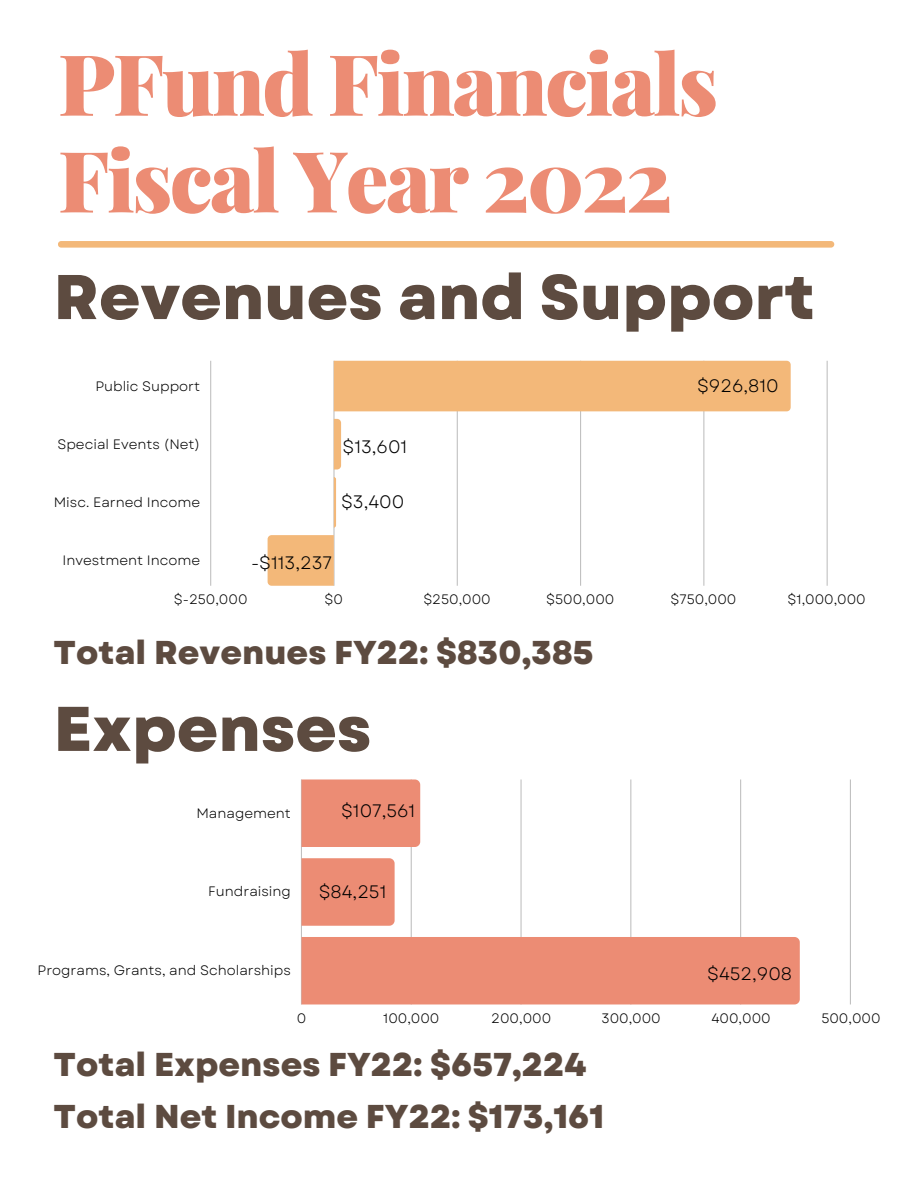
<style>
.page{position:relative;width:918px;height:1188px;background:#fff}
.page>*{position:absolute;margin:0;border:0;box-sizing:border-box;transform-origin:0 0}
.t1{font:900 84.6px/96.8px "Playfair Display";letter-spacing:-.03em;color:#ec8c74}
.t2{font:800 63px "Garet";color:#5d4b40}
.t3{font:800 33px/51.9px "Garet";color:#5d4b40}
.t4{font:18px "Garet";color:#000}
.t5{font:13.65px "Garet";color:#000}
</style>
<div class="page">
<div style="left:58px;top:241px;width:776px;height:7px;background:#f3b879;border-radius:3px"></div>
<hr style="left:210px;top:361px;width:1px;height:225px;background:#000">
<hr style="left:333px;top:361px;width:2px;height:225px;background:#000">
<hr style="left:457px;top:361px;width:1px;height:225px;background:#000">
<hr style="left:580px;top:361px;width:1px;height:225px;background:#000">
<hr style="left:703px;top:361px;width:1px;height:225px;background:#000">
<hr style="left:827px;top:361px;width:1px;height:225px;background:#000">
<div style="left:334px;top:361px;width:457px;height:50px;background:#f3b879"></div>
<svg style="left:334px;top:419px;width:7px;height:51px"></svg>
<svg style="left:334px;top:477px;width:2px;height:51px"></svg>
<div style="left:268px;top:535px;width:66px;height:51px;background:#f3b879"></div>
<hr style="left:301px;top:779px;width:1px;height:225px;background:#000">
<hr style="left:411px;top:779px;width:1px;height:225px;background:#000">
<hr style="left:520px;top:779px;width:2px;height:225px;background:#000">
<hr style="left:630px;top:779px;width:1px;height:225px;background:#000">
<hr style="left:740px;top:779px;width:1px;height:225px;background:#000">
<hr style="left:850px;top:779px;width:1px;height:225px;background:#000">
<div style="left:301px;top:779px;width:119px;height:68px;background:#ec8c74"></div>
<div style="left:301px;top:858px;width:94px;height:68px;background:#ec8c74"></div>
<div style="left:301px;top:937px;width:499px;height:67px;background:#ec8c74"></div>
<h1 class="t1" style="left:58px;top:32px;width:662px">PFund Financials<br>Fiscal Year 2022</h1>
<h2 class="t2" style="left:54px;top:252px;width:763px">Revenues and Support</h2>
<p class="t5" style="left:95px;top:376px;width:106px">Public Support</p>
<h3 class="t4" style="left:697px;top:372px;width:83px">$926,810</h3>
<p class="t5" style="left:57px;top:434px;width:144px">Special Events (Net)</p>
<p class="t5" style="left:54px;top:492px;width:148px">Misc. Earned Income</p>
<h3 class="t4" style="left:343px;top:434px;width:66px">$13,601</h3>
<h3 class="t4" style="left:341px;top:488px;width:65px">$3,400</h3>
<p class="t5" style="left:62px;top:550px;width:139px">Investment Income</p>
<h3 class="t4" style="left:251px;top:549px;width:83px">-$113,237</h3>
<p class="t5" style="left:174px;top:590px;width:75px">$-250,000</p>
<p class="t5" style="left:325px;top:590px;width:20px">$0</p>
<p class="t5" style="left:423px;top:590px;width:69px">$250,000</p>
<p class="t5" style="left:546px;top:590px;width:70px">$500,000</p>
<p class="t5" style="left:671px;top:590px;width:67px">$750,000</p>
<p class="t5" style="left:788px;top:590px;width:80px">$1,000,000</p>
<h3 class="t3" style="left:54px;top:626px;width:541px">Total Revenues FY22: $830,385</h3>
<h2 class="t2" style="left:54px;top:684px;width:319px">Expenses</h2>
<p class="t5" style="left:196px;top:803px;width:96px">Management</p>
<h3 class="t4" style="left:341px;top:798px;width:76px">$107,561</h3>
<p class="t5" style="left:208px;top:882px;width:84px">Fundraising</p>
<h3 class="t4" style="left:319px;top:879px;width:69px">$84,251</h3>
<p class="t5" style="left:38px;top:960px;width:255px">Programs, Grants, and Scholarships</p>
<h3 class="t4" style="left:707px;top:961px;width:86px">$452,908</h3>
<p class="t5" style="left:297px;top:1008px;width:11px">0</p>
<p class="t5" style="left:383px;top:1008px;width:58px">100,000</p>
<p class="t5" style="left:491px;top:1008px;width:61px">200,000</p>
<p class="t5" style="left:601px;top:1008px;width:61px">300,000</p>
<p class="t5" style="left:711px;top:1008px;width:61px">400,000</p>
<p class="t5" style="left:821px;top:1008px;width:61px">500,000</p>
<h3 class="t3" style="left:54px;top:1038px;width:552px">Total Expenses FY22: $657,224<br>Total Net Income FY22: $173,161</h3>
</div>
